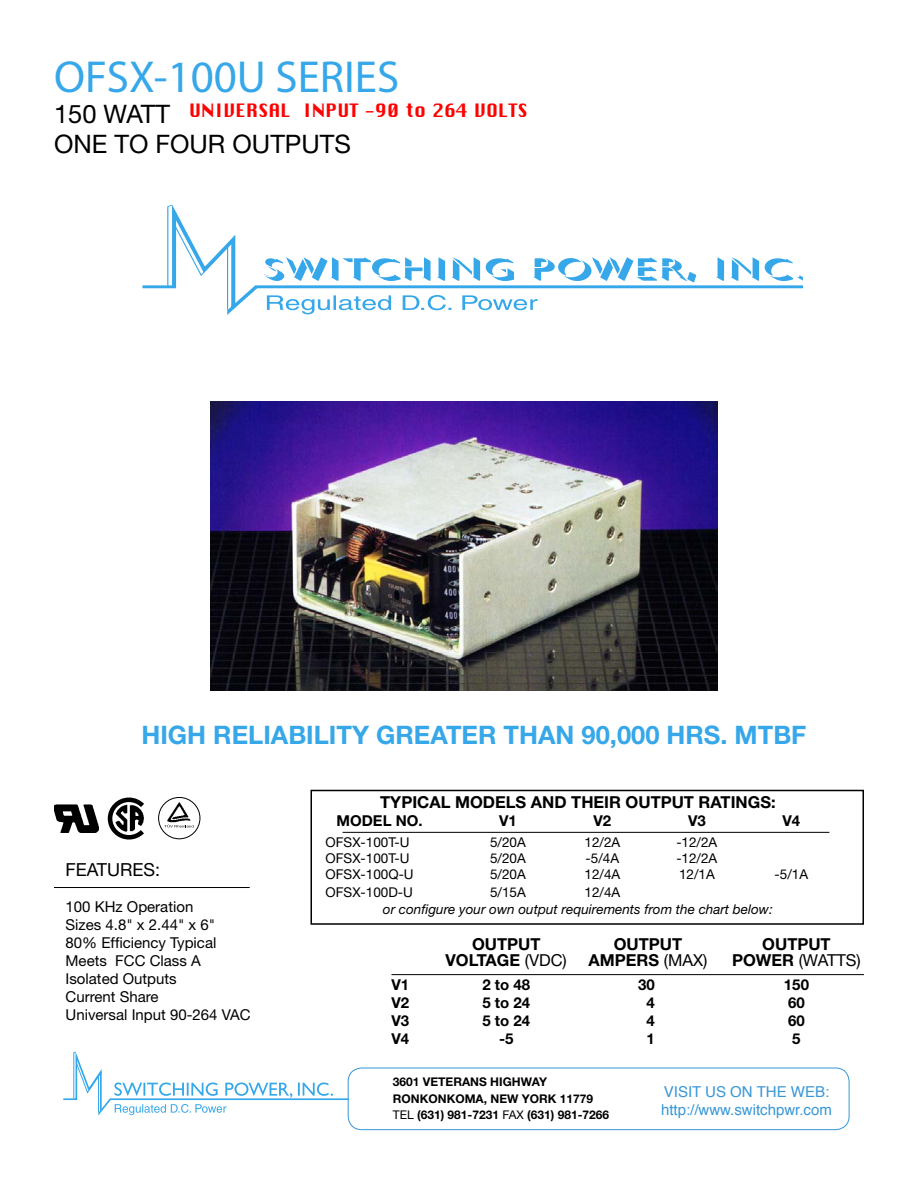
<style>
.page{position:relative;width:918px;height:1188px;background:#fff}
.page>*{position:absolute;margin:0;border:0;box-sizing:border-box;transform-origin:0 0}
.t1{font:900 45px "Helvetica";color:#36a7e9}
.t2{font:700 25.5px "Helvetica Neue";color:#36a7e9}
.t3{font:25.5px/30.6px "Helvetica Neue";color:#000}
.t4{font:18px "Chicago";color:#f00}
.t5{font:18px "Helvetica Neue";color:#000}
.t6{font:700 16.5px "Helvetica Neue";color:#000}
.t7{font:16.5px "Helvetica Neue";letter-spacing:-.01em;color:#000}
.t8{font:15px/18px "Helvetica Neue";color:#000}
.t9{font:700 15px "Helvetica Neue";color:#000}
.t10{font:15px/18px "Helvetica";color:#3897d6}
.t11{font:13.5px "Helvetica Neue";color:#000}
.t12{font:italic 13.5px "Helvetica Neue";color:#000}
.t13{font:700 12px/16.5px "Helvetica Neue";color:#000}
.s1{font-weight:400}
.s2{font-weight:700}
</style>
<div class="page">
<svg style="left:63px;top:1051px;width:787px;height:79px"></svg>
<img style="left:166px;top:801px;width:26px;height:22px">
<div style="left:158px;top:797px;width:42px;height:42px;border:1px solid #000;border-radius:50%"></div>
<svg style="left:164px;top:825px;width:30px;height:2px"></svg>
<svg style="left:108px;top:798px;width:36px;height:42px"></svg>
<img style="left:54px;top:805px;width:45px;height:28px">
<div style="left:310px;top:790px;width:554px;height:135px;border:2px solid #000"></div>
<hr style="left:343px;top:832px;width:486px;height:1px;background:#000">
<hr style="left:54px;top:887px;width:196px;height:1px;background:#000">
<hr style="left:392px;top:974px;width:472px;height:1px;background:#000">
<img style="left:210px;top:401px;width:507px;height:289px">
<svg style="left:142px;top:235px;width:660px;height:80px"></svg>
<svg style="left:166px;top:204px;width:67px;height:111px"></svg>
<h1 class="t1" style="left:54px;top:52px;width:347px">OFSX-100U SERIES</h1>
<h2 class="t3" style="left:54px;top:98px;width:299px">150 WATT<br>ONE TO FOUR OUTPUTS</h2>
<p class="t4" style="left:189px;top:96px;width:341px">UNIVERSAL INPUT -90 to 264 VOLTS</p>
<h2 class="t2" style="left:142px;top:719px;width:666px">HIGH RELIABILITY GREATER THAN 90,000 HRS. MTBF</h2>
<p class="t5" style="left:66px;top:859px;width:96px">FEATURES:</p>
<p class="t8" style="left:66px;top:898px;width:187px">100 KHz Operation<br>Sizes 4.8" x 2.44" x 6"<br>80% Efficiency Typical<br>Meets FCC Class A<br>Isolated Outputs<br>Current Share<br>Universal Input 90-264 VAC</p>
<p class="t6" style="left:380px;top:792px;width:397px">TYPICAL MODELS AND THEIR OUTPUT RATINGS:</p>
<p class="t9" style="left:337px;top:811px;width:88px">MODEL NO.</p>
<p class="t9" style="left:499px;top:811px;width:19px">V1</p>
<p class="t9" style="left:594px;top:811px;width:19px">V2</p>
<p class="t9" style="left:688px;top:811px;width:19px">V3</p>
<p class="t9" style="left:783px;top:811px;width:19px">V4</p>
<p class="t11" style="left:326px;top:834px;width:85px">OFSX-100T-U</p>
<p class="t11" style="left:490px;top:834px;width:37px">5/20A</p>
<p class="t11" style="left:585px;top:834px;width:37px">12/2A</p>
<p class="t11" style="left:676px;top:834px;width:43px">-12/2A</p>
<p class="t11" style="left:326px;top:850px;width:85px">OFSX-100T-U</p>
<p class="t11" style="left:490px;top:850px;width:37px">5/20A</p>
<p class="t11" style="left:586px;top:850px;width:35px">-5/4A</p>
<p class="t11" style="left:676px;top:850px;width:43px">-12/2A</p>
<p class="t11" style="left:326px;top:866px;width:90px">OFSX-100Q-U</p>
<p class="t11" style="left:490px;top:866px;width:37px">5/20A</p>
<p class="t11" style="left:585px;top:866px;width:37px">12/4A</p>
<p class="t11" style="left:679px;top:866px;width:37px">12/1A</p>
<p class="t11" style="left:775px;top:866px;width:35px">-5/1A</p>
<p class="t11" style="left:326px;top:884px;width:89px">OFSX-100D-U</p>
<p class="t11" style="left:490px;top:884px;width:37px">5/15A</p>
<p class="t11" style="left:585px;top:884px;width:37px">12/4A</p>
<p class="t12" style="left:383px;top:901px;width:392px">or configure your own output requirements from the chart below:</p>
<p class="t6" style="left:472px;top:933px;width:70px">OUTPUT</p>
<p class="t6" style="left:614px;top:933px;width:70px">OUTPUT</p>
<p class="t6" style="left:762px;top:933px;width:70px">OUTPUT</p>
<p class="t6" style="left:446px;top:950px;width:123px">VOLTAGE <span class="s1">(VDC)</span></p>
<p class="t6" style="left:589px;top:950px;width:120px">AMPERS <span class="s1">(MAX)</span></p>
<p class="t7" style="left:732px;top:950px;width:130px"><span class="s2">POWER</span> (WATTS)</p>
<p class="t9" style="left:392px;top:975px;width:19px">V1</p>
<p class="t9" style="left:482px;top:975px;width:49px">2 to 48</p>
<p class="t9" style="left:638px;top:975px;width:18px">30</p>
<p class="t9" style="left:784px;top:975px;width:27px">150</p>
<p class="t9" style="left:392px;top:993px;width:19px">V2</p>
<p class="t9" style="left:482px;top:993px;width:49px">5 to 24</p>
<p class="t9" style="left:646px;top:993px;width:10px">4</p>
<p class="t9" style="left:788px;top:993px;width:18px">60</p>
<p class="t9" style="left:392px;top:1011px;width:19px">V3</p>
<p class="t9" style="left:482px;top:1011px;width:49px">5 to 24</p>
<p class="t9" style="left:646px;top:1011px;width:10px">4</p>
<p class="t9" style="left:788px;top:1011px;width:18px">60</p>
<p class="t9" style="left:392px;top:1029px;width:19px">V4</p>
<p class="t9" style="left:499px;top:1029px;width:16px">-5</p>
<p class="t9" style="left:646px;top:1029px;width:10px">1</p>
<p class="t9" style="left:792px;top:1029px;width:10px">5</p>
<p class="t13" style="left:393px;top:1074px;width:218px">3601 VETERANS HIGHWAY<br>RONKONKOMA, NEW YORK 11779<br><span class="s1">TEL</span> (631) 981-7231 <span class="s1">FAX</span> (631) 981-7266</p>
<p class="t10" style="left:661px;top:1084px;width:172px">VISIT US ON THE WEB: http://www.switchpwr.com</p>
</div>
